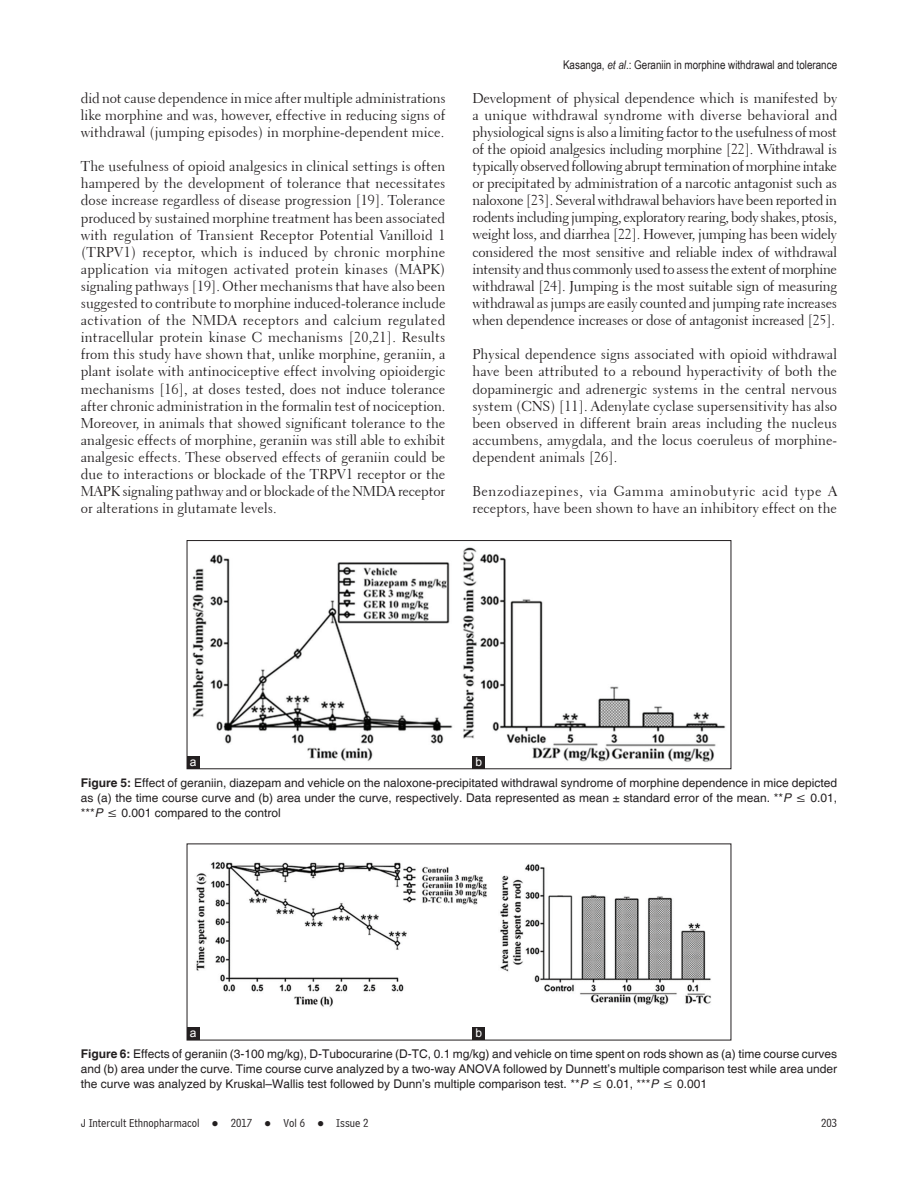
<style>
.page{position:relative;width:918px;height:1188px;background:#fff}
.page>*{position:absolute;margin:0;border:0;box-sizing:border-box;transform-origin:0 0}
.TX{font:14.25px/17.1px "Transitional 521 BT Roman A";color:#231f20;text-align:justify}
.FGC{font:12px/15px "Helvetica";color:#231f20;text-align:justify}
.t1{font:12px "Arial Narrow";color:#231f20}
.t2{font:12px "Bell Centennial BT Address";color:#231f20}
.LABEL{font:12px "Arial";color:#fff}
.s1{font-style:italic}
.s2{font-weight:700}
.s3{font-family:"Sylfaen"}
</style>
<div class="page">
<img style="left:192px;top:547px;width:534px;height:215px">
<div style="left:187px;top:540px;width:544px;height:229px;border:1px solid #231f20"></div>
<div style="left:187px;top:756px;width:13px;height:13px;background:#231f20"></div>
<div style="left:472px;top:756px;width:13px;height:13px;background:#231f20"></div>
<img style="left:196px;top:861px;width:515px;height:167px">
<div style="left:187px;top:1027px;width:13px;height:13px;background:#231f20"></div>
<div style="left:472px;top:1028px;width:13px;height:12px;background:#231f20"></div>
<p class="TX" style="left:81px;top:89px;width:366px">did not cause dependence in mice after multiple administrations like morphine and was, however, effective in reducing signs of withdrawal (jumping episodes) in morphine-dependent mice.</p>
<p class="TX" style="left:81px;top:158px;width:366px">The usefulness of opioid analgesics in clinical settings is often hampered by the development of tolerance that necessitates dose increase regardless of disease progression [19]. Tolerance produced by sustained morphine treatment has been associated with regulation of Transient Receptor Potential Vanilloid 1 (TRPV1) receptor, which is induced by chronic morphine application via mitogen activated protein kinases (MAPK) signaling pathways [19]. Other mechanisms that have also been suggested to contribute to morphine induced-tolerance include activation of the NMDA receptors and calcium regulated intracellular protein kinase C mechanisms [20,21]. Results from this study have shown that, unlike morphine, geraniin, a plant isolate with antinociceptive effect involving opioidergic mechanisms [16], at doses tested, does not induce tolerance after chronic administration in the formalin test of nociception.<br>Moreover, in animals that showed significant tolerance to the analgesic effects of morphine, geraniin was still able to exhibit analgesic effects. These observed effects of geraniin could be due to interactions or blockade of the TRPV1 receptor or the MAPK signaling pathway and or blockade of the NMDA receptor or alterations in glutamate levels.</p>
<p class="t1" style="left:563px;top:56px;width:276px">Kasanga, <span class="s1">et al</span>.: Geraniin in morphine withdrawal and tolerance</p>
<p class="TX" style="left:472px;top:89px;width:366px">Development of physical dependence which is manifested by a unique withdrawal syndrome with diverse behavioral and physiological signs is also a limiting factor to the usefulness of most of the opioid analgesics including morphine [22]. Withdrawal is typically observed following abrupt termination of morphine intake or precipitated by administration of a narcotic antagonist such as naloxone [23]. Several withdrawal behaviors have been reported in rodents including jumping, exploratory rearing, body shakes, ptosis, weight loss, and diarrhea [22]. However, jumping has been widely considered the most sensitive and reliable index of withdrawal intensity and thus commonly used to assess the extent of morphine withdrawal [24]. Jumping is the most suitable sign of measuring withdrawal as jumps are easily counted and jumping rate increases when dependence increases or dose of antagonist increased [25].</p>
<p class="TX" style="left:472px;top:346px;width:366px">Physical dependence signs associated with opioid withdrawal have been attributed to a rebound hyperactivity of both the dopaminergic and adrenergic systems in the central nervous system (CNS) [11]. Adenylate cyclase supersensitivity has also been observed in different brain areas including the nucleus accumbens, amygdala, and the locus coeruleus of morphine&shy;dependent animals [26].</p>
<p class="TX" style="left:472px;top:483px;width:366px">Benzodiazepines, via Gamma aminobutyric acid type A receptors, have been shown to have an inhibitory effect on the</p>
<p class="LABEL" style="left:190px;top:753px;width:8px">a</p>
<p class="LABEL" style="left:476px;top:753px;width:8px">b</p>
<p class="FGC" style="left:81px;top:775px;width:758px"><span class="s2">Figure 5:</span> Effect of geraniin, diazepam and vehicle on the naloxone-precipitated withdrawal syndrome of morphine dependence in mice depicted as (a) the time course curve and (b) area under the curve, respectively. Data represented as mean ± standard error of the mean. **<span class="s1">P</span> ≤ 0.01, ***<span class="s1">P</span> ≤ 0.001 compared to the control</p>
<p class="LABEL" style="left:190px;top:1024px;width:8px">a</p>
<p class="LABEL" style="left:476px;top:1025px;width:8px">b</p>
<p class="FGC" style="left:81px;top:1047px;width:758px"><span class="s2">Figure 6:</span> Effects of geraniin (3-100 mg/kg), D-Tubocurarine (D-TC, 0.1 mg/kg) and vehicle on time spent on rods shown as (a) time course curves and (b) area under the curve. Time course curve analyzed by a two-way ANOVA followed by Dunnett’s multiple comparison test while area under the curve was analyzed by Kruskal–Wallis test followed by Dunn’s multiple comparison test. **<span class="s1">P</span> ≤ 0.01, ***<span class="s1">P</span> ≤ 0.001</p>
<p class="t2" style="left:81px;top:1116px;width:289px">J Intercult Ethnopharmacol <span class="s3">●</span> 2017 <span class="s3">●</span> Vol 6 <span class="s3">●</span> Issue 2</p>
<p class="t2" style="left:821px;top:1116px;width:17px">203</p>
</div>
